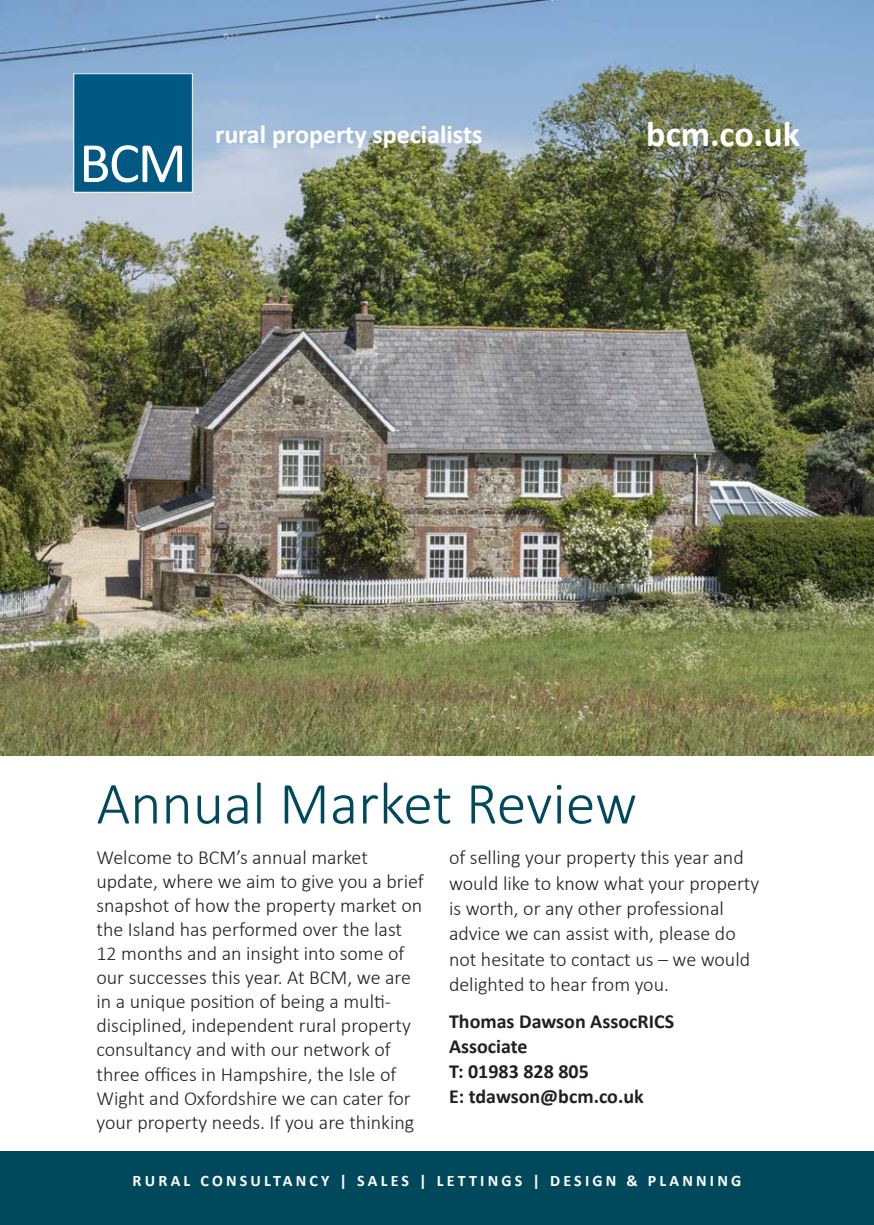
<style>
.page{position:relative;width:874px;height:1225px;background:#fff}
.page>*{position:absolute;margin:0;border:0;box-sizing:border-box;transform-origin:0 0}
.t1{font:300 60px "Calibri";color:#00495d}
.t2{font:700 36px "Calibri";color:#fff}
.t3{font:700 26px "Calibri";color:#fff}
.t4{font:300 20px/24px "Calibri";color:#231f20}
.t5{font:700 20px/25.2px "Calibri";color:#231f20}
.t6{font:700 16px "Calibri";letter-spacing:.2em;color:#fff}
</style>
<div class="page">
<img style="left:0;top:0;width:873px;height:755px">
<div style="left:0;top:1151px;width:873px;height:74px;background:#00495d"></div>
<div style="left:74px;top:74px;width:118px;height:118px;background:#005983"></div>
<svg style="left:84px;top:145px;width:98px;height:37px"></svg>
<div style="left:73px;top:73px;width:120px;height:120px;border:1px solid #fff"></div>
<h3 class="t3" style="left:215px;top:116px;width:269px">rural property specialists</h3>
<h2 class="t2" style="left:646px;top:109px;width:155px">bcm.co.uk</h2>
<h1 class="t1" style="left:96px;top:766px;width:542px">Annual Market Review</h1>
<p class="t4" style="left:96px;top:845px;width:329px">Welcome to BCM’s annual market update, where we aim to give you a brief snapshot of how the property market on the Island has performed over the last 12 months and an insight into some of our successes this year. At BCM, we are in a unique position of being a multi&shy;disciplined, independent rural property consultancy and with our network of three offices in Hampshire, the Isle of Wight and Oxfordshire we can cater for your property needs. If you are thinking</p>
<p class="t4" style="left:449px;top:845px;width:312px;line-height:25.2px">of selling your property this year and would like to know what your property is worth, or any other professional advice we can assist with, please do not hesitate to contact us – we would delighted to hear from you.</p>
<p class="t5" style="left:449px;top:1007px;width:226px">Thomas Dawson AssocRICS<br>Associate<br>T: 01983 828 805<br>E: tdawson@bcm.co.uk</p>
<p class="t6" style="left:132px;top:1169px;width:610px">RURAL CONSULTANCY | SALES | LETTINGS | DESIGN &amp; PLANNING</p>
</div>
